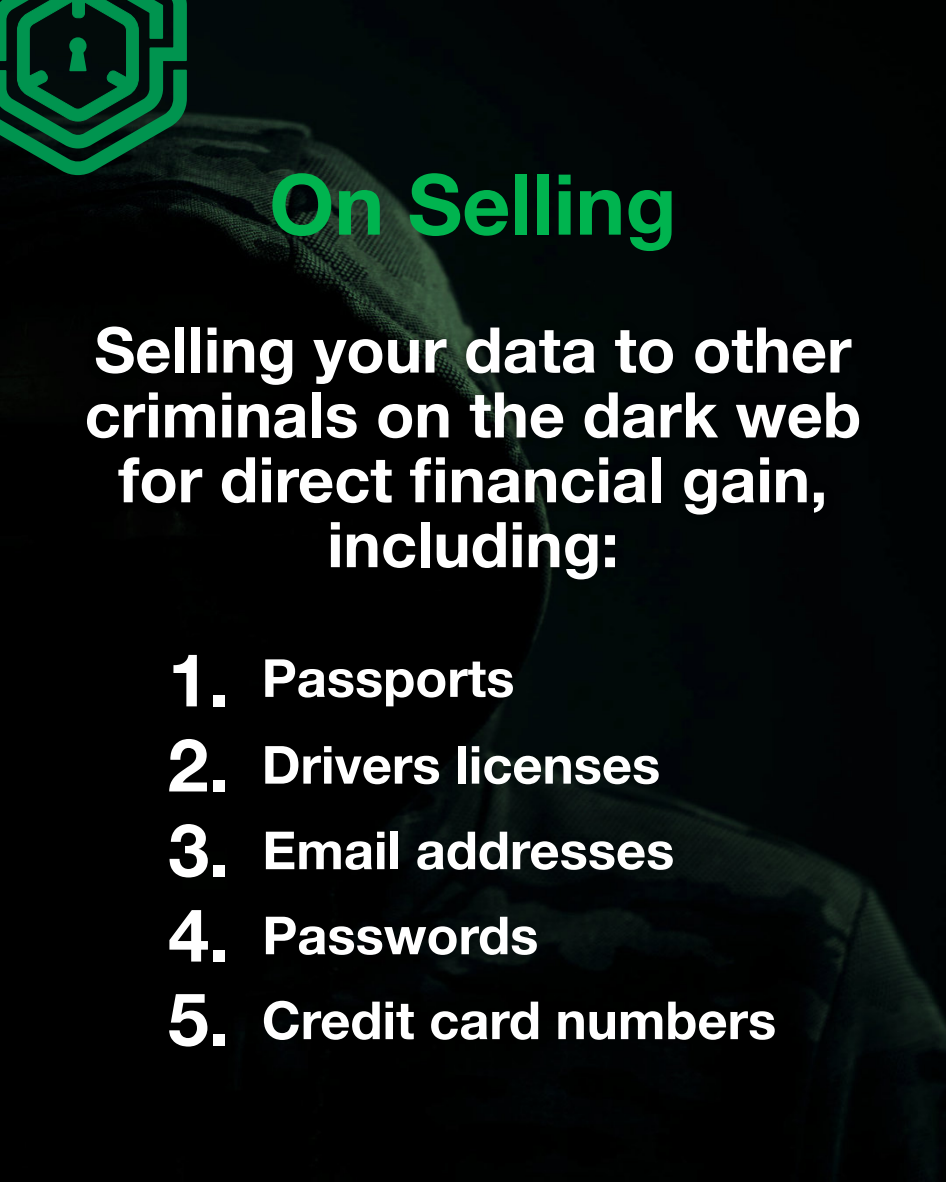
<style>
.page{position:relative;width:946px;height:1182px;background:#fff}
.page>*{position:absolute;margin:0;border:0;box-sizing:border-box;transform-origin:0 0}
.t1{font:700 84px "Helvetica Neue";color:#00b44f}
.t2{font:700 63px/64.8px "Helvetica Neue";color:#fff;text-align:center}
.t3{font:700 52.5px "Helvetica Neue";color:#fff}
.s1{font-size:73.5px}
</style>
<div class="page">
<img style="left:0;top:0;width:945px;height:1181px">
<svg style="left:0;top:0;width:188px;height:176px;background:#024628"></svg>
<div style="left:69px;top:37px;width:18px;height:18px;background:#00944f;border:2px solid #00944f;border-radius:50%"></div>
<div style="left:78px;top:317px;width:792px;height:272px;background:#000202"></div>
<h1 class="t1" style="left:269px;top:153px;width:409px">On Selling</h1>
<p class="t2" style="left:85px;top:316px;width:778px">Selling your data to other criminals on the dark web for direct financial gain, including:</p>
<p class="t3" style="left:168px;top:645px;width:348px"><span class="s1">1.</span> Passports</p>
<p class="t3" style="left:168px;top:732px;width:494px"><span class="s1">2.</span> Drivers licenses</p>
<p class="t3" style="left:168px;top:817px;width:508px"><span class="s1">3.</span> Email addresses</p>
<p class="t3" style="left:168px;top:902px;width:372px"><span class="s1">4.</span> Passwords</p>
<p class="t3" style="left:168px;top:987px;width:610px"><span class="s1">5.</span> Credit card numbers</p>
</div>
